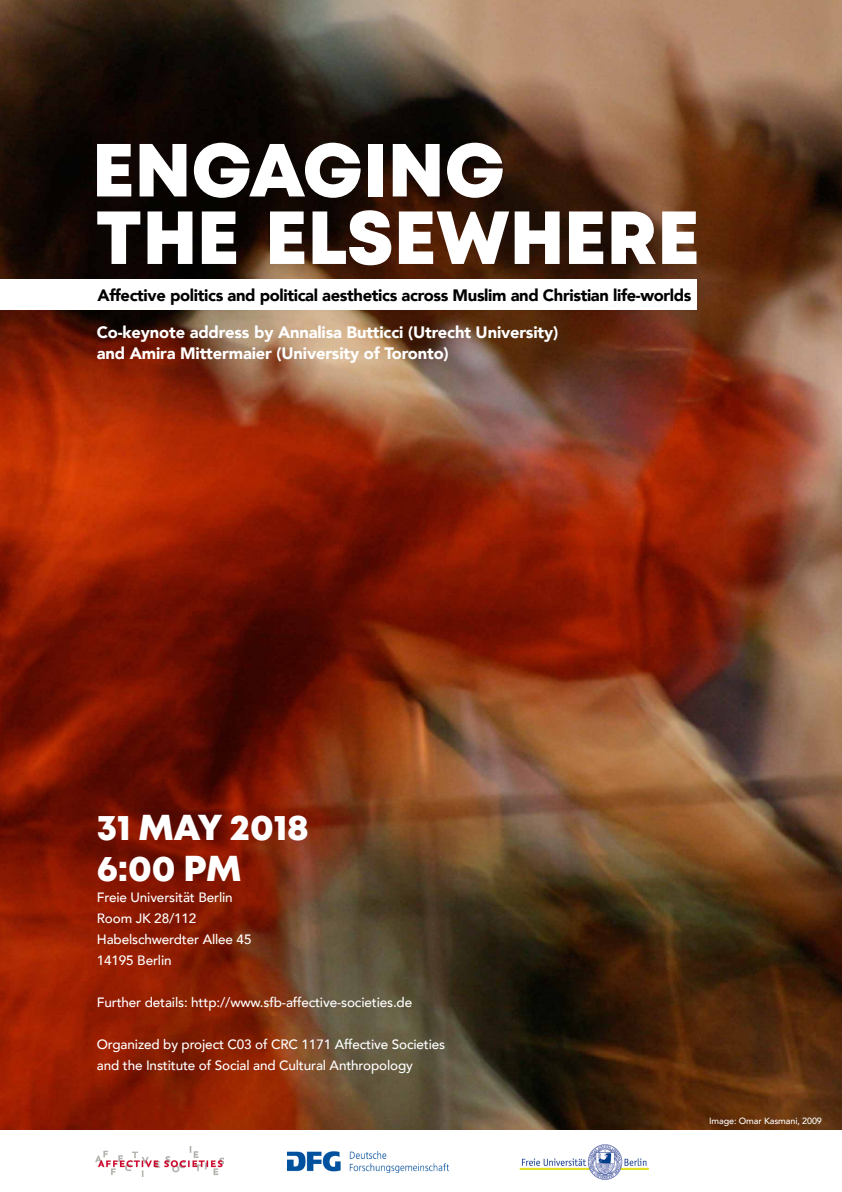
<style>
.page{position:relative;width:842px;height:1192px;background:#fff}
.page>*{position:absolute;margin:0;border:0;box-sizing:border-box;transform-origin:0 0}
.t1{font:75px/67.5px "Mont Heavy DEMO";color:#fff}
.t2{font:36px/40.5px "Mont Heavy DEMO";color:#fff}
.t3{font:900 16.5px/21px "Avenir";letter-spacing:-.01em;color:#fff}
.t4{font:900 16.5px "Avenir";letter-spacing:-.02em;color:#000}
.t5{font:500 13.5px/21px "Avenir";letter-spacing:-.01em;color:#fff}
.t6{font:500 9px "Avenir";letter-spacing:-.01em;color:#fff}
</style>
<div class="page">
<img style="left:0;top:0;width:842px;height:1130px">
<div style="left:0;top:280px;width:696px;height:30px;background:#fff"></div>
<img style="left:95px;top:1147px;width:129px;height:30px">
<img style="left:288px;top:1152px;width:161px;height:20px">
<img style="left:519px;top:1145px;width:130px;height:34px">
<h1 class="t1" style="left:92px;top:140px;width:601px">ENGAGING<br>THE ELSEWHERE</h1>
<p class="t4" style="left:97px;top:281px;width:596px">Affective politics and political aesthetics across Muslim and Christian life-worlds</p>
<p class="t3" style="left:97px;top:321px;width:463px">Co-keynote address by Annalisa Butticci (Utrecht University) and Amira Mittermaier (University of Toronto)</p>
<h2 class="t2" style="left:97px;top:809px;width:214px">31 MAY 2018<br>6:00 PM</h2>
<p class="t5" style="left:97px;top:886px;width:156px">Freie Universität Berlin<br>Room JK 28/112<br>Habelschwerdter Allee 45<br>14195 Berlin</p>
<p class="t5" style="left:97px;top:991px;width:317px">Further details: http://www.sfb-affective-societies.de</p>
<p class="t5" style="left:97px;top:1033px;width:350px">Organized by project C03 of CRC 1171 Affective Societies and the Institute of Social and Cultural Anthropology</p>
<p class="t6" style="left:709px;top:1113px;width:114px">Image: Omar Kasmani, 2009</p>
</div>
